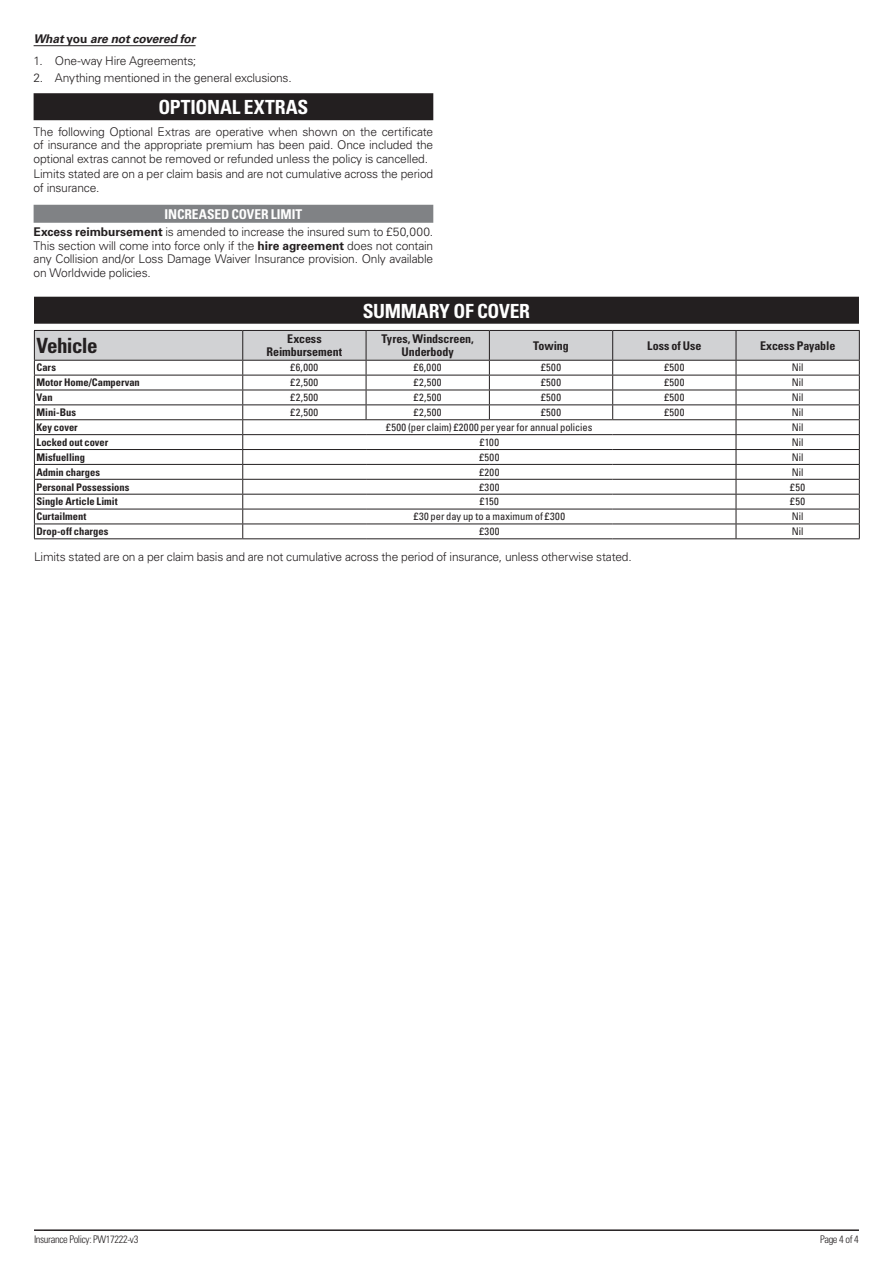
<style>
.page{position:relative;width:893px;height:1263px;background:#fff}
.page>*{position:absolute;margin:0;border:0;box-sizing:border-box;transform-origin:0 0}
.Body{font:700 condensed 21px "Univers LT Std";letter-spacing:-.03em;color:#231f20}
.Heading_1{font:700 condensed 19.5px "Univers LT Std";letter-spacing:-.01em;color:#fff}
.Heading_2__add_to_co{font:700 condensed 13.5px "Univers LT Std";letter-spacing:-.01em;color:#fff}
.Body-2{font:300 12px/13.5px "Univers LT Std";letter-spacing:-.015em;color:#231f20;text-align:justify}
.Body-3{font:700 condensed 12px/13.5px "Univers LT Std";letter-spacing:-.005em;color:#231f20;text-align:center}
.What_You_Are_Covered{font:italic 700 12px "Univers LT Std";letter-spacing:-.01em;color:#231f20}
.Body_Summary_Table{font:condensed 10.5px "Univers LT Std";letter-spacing:.01em;color:#231f20}
.Body_Summary_Table-2{font:700 condensed 10.5px "Univers LT Std";letter-spacing:-.005em;color:#231f20}
.t1{font:300 condensed 10.5px "Univers LT Std";letter-spacing:-.035em;color:#231f20}
.s1{font-style:normal}
.s2{font-weight:700}
</style>
<div class="page">
<hr style="left:34px;top:1229px;width:825px;height:2px;background:#231f20">
<hr style="left:34px;top:45px;width:162px;height:1px;background:#231f20">
<div style="left:34px;top:93px;width:399px;height:27px;background:#231f20"></div>
<div style="left:34px;top:205px;width:399px;height:18px;background:#808285"></div>
<div style="left:34px;top:297px;width:825px;height:27px;background:#231f20"></div>
<svg style="left:34px;top:539px;width:825px;height:1px"></svg>
<hr style="left:243px;top:538px;width:123px;height:1px;background:#231f20">
<hr style="left:366px;top:538px;width:123px;height:1px;background:#231f20">
<hr style="left:489px;top:538px;width:124px;height:1px;background:#231f20">
<hr style="left:613px;top:538px;width:123px;height:1px;background:#231f20">
<hr style="left:736px;top:538px;width:124px;height:1px;background:#231f20">
<svg style="left:34px;top:330px;width:826px;height:208px"></svg>
<hr style="left:34px;top:434px;width:209px;height:1px;background:#231f20">
<hr style="left:34px;top:538px;width:209px;height:1px;background:#231f20">
<p class="What_You_Are_Covered" style="left:34px;top:31px;width:163px">What <span class="s1">you</span> are not covered for</p>
<p class="Body-2" style="left:34px;top:54px;width:164px">1. One-way Hire Agreements;</p>
<p class="Body-2" style="left:34px;top:71px;width:260px">2. Anything mentioned in the general exclusions.</p>
<p class="Heading_1" style="left:158px;top:95px;width:151px">OPTIONAL EXTRAS</p>
<p class="Body-2" style="left:34px;top:125px;width:401px">The following Optional Extras are operative when shown on the certificate of insurance and the appropriate premium has been paid. Once included the optional extras cannot be removed or refunded unless the policy is cancelled.</p>
<p class="Body-2" style="left:34px;top:167px;width:401px">Limits stated are on a per claim basis and are not cumulative across the period of insurance.</p>
<p class="Heading_2__add_to_co" style="left:165px;top:206px;width:139px">INCREASED COVER LIMIT</p>
<p class="Body-2" style="left:34px;top:225px;width:401px"><span class="s2">Excess reimbursement</span> is amended to increase the insured sum to £50,000.<br>This section will come into force only if the <span class="s2">hire agreement</span> does not contain any Collision and/or Loss Damage Waiver Insurance provision. Only available on Worldwide policies.</p>
<p class="Heading_1" style="left:363px;top:299px;width:169px">SUMMARY OF COVER</p>
<p class="Body" style="left:37px;top:333px;width:63px">Vehicle</p>
<p class="Body-3" style="left:267px;top:332px;width:77px">Excess<br>Reimbursement</p>
<p class="Body-3" style="left:381px;top:332px;width:94px">Tyres, Windscreen,<br>Underbody</p>
<p class="Body-3" style="left:533px;top:339px;width:37px">Towing</p>
<p class="Body-3" style="left:647px;top:339px;width:56px">Loss of Use</p>
<p class="Body-3" style="left:760px;top:339px;width:77px">Excess Payable</p>
<p class="Body_Summary_Table-2" style="left:37px;top:361px;width:21px">Cars</p>
<p class="Body_Summary_Table" style="left:291px;top:361px;width:29px">£6,000</p>
<p class="Body_Summary_Table" style="left:414px;top:361px;width:29px">£6,000</p>
<p class="Body_Summary_Table" style="left:541px;top:361px;width:21px">£500</p>
<p class="Body_Summary_Table" style="left:664px;top:361px;width:21px">£500</p>
<p class="Body_Summary_Table" style="left:792px;top:361px;width:13px">Nil</p>
<p class="Body_Summary_Table-2" style="left:37px;top:376px;width:105px">Motor Home/Campervan</p>
<p class="Body_Summary_Table" style="left:291px;top:376px;width:29px">£2,500</p>
<p class="Body_Summary_Table" style="left:414px;top:376px;width:29px">£2,500</p>
<p class="Body_Summary_Table" style="left:541px;top:376px;width:21px">£500</p>
<p class="Body_Summary_Table" style="left:664px;top:376px;width:21px">£500</p>
<p class="Body_Summary_Table" style="left:792px;top:376px;width:13px">Nil</p>
<p class="Body_Summary_Table-2" style="left:37px;top:391px;width:18px">Van</p>
<p class="Body_Summary_Table" style="left:291px;top:391px;width:29px">£2,500</p>
<p class="Body_Summary_Table" style="left:414px;top:391px;width:29px">£2,500</p>
<p class="Body_Summary_Table" style="left:541px;top:391px;width:21px">£500</p>
<p class="Body_Summary_Table" style="left:664px;top:391px;width:21px">£500</p>
<p class="Body_Summary_Table" style="left:792px;top:391px;width:13px">Nil</p>
<p class="Body_Summary_Table-2" style="left:37px;top:406px;width:41px">Mini-Bus</p>
<p class="Body_Summary_Table" style="left:291px;top:406px;width:29px">£2,500</p>
<p class="Body_Summary_Table" style="left:414px;top:406px;width:29px">£2,500</p>
<p class="Body_Summary_Table" style="left:541px;top:406px;width:21px">£500</p>
<p class="Body_Summary_Table" style="left:664px;top:406px;width:21px">£500</p>
<p class="Body_Summary_Table" style="left:792px;top:406px;width:13px">Nil</p>
<p class="Body_Summary_Table-2" style="left:37px;top:421px;width:43px">Key cover</p>
<p class="Body_Summary_Table" style="left:386px;top:421px;width:208px">£500 (per claim) £2000 per year for annual policies</p>
<p class="Body_Summary_Table" style="left:792px;top:421px;width:13px">Nil</p>
<p class="Body_Summary_Table-2" style="left:37px;top:436px;width:73px">Locked out cover</p>
<p class="Body_Summary_Table" style="left:480px;top:435px;width:21px">£100</p>
<p class="Body_Summary_Table" style="left:792px;top:435px;width:13px">Nil</p>
<p class="Body_Summary_Table-2" style="left:37px;top:451px;width:50px">Misfuelling</p>
<p class="Body_Summary_Table" style="left:479px;top:450px;width:21px">£500</p>
<p class="Body_Summary_Table" style="left:792px;top:450px;width:13px">Nil</p>
<p class="Body_Summary_Table-2" style="left:37px;top:465px;width:65px">Admin charges</p>
<p class="Body_Summary_Table" style="left:479px;top:465px;width:21px">£200</p>
<p class="Body_Summary_Table" style="left:792px;top:465px;width:13px">Nil</p>
<p class="Body_Summary_Table-2" style="left:37px;top:480px;width:94px">Personal Possessions</p>
<p class="Body_Summary_Table" style="left:479px;top:480px;width:22px">£300</p>
<p class="Body_Summary_Table" style="left:790px;top:480px;width:16px">£50</p>
<p class="Body_Summary_Table-2" style="left:37px;top:495px;width:83px">Single Article Limit</p>
<p class="Body_Summary_Table" style="left:480px;top:495px;width:21px">£150</p>
<p class="Body_Summary_Table" style="left:790px;top:495px;width:16px">£50</p>
<p class="Body_Summary_Table-2" style="left:37px;top:510px;width:51px">Curtailment</p>
<p class="Body_Summary_Table" style="left:414px;top:510px;width:153px">£30 per day up to a maximum of £300</p>
<p class="Body_Summary_Table" style="left:792px;top:510px;width:13px">Nil</p>
<p class="Body_Summary_Table-2" style="left:37px;top:525px;width:73px">Drop-off charges</p>
<p class="Body_Summary_Table" style="left:479px;top:525px;width:22px">£300</p>
<p class="Body_Summary_Table" style="left:792px;top:525px;width:13px">Nil</p>
<p class="Body-2" style="left:34px;top:550px;width:599px">Limits stated are on a per claim basis and are not cumulative across the period of insurance, unless otherwise stated.</p>
<p class="t1" style="left:34px;top:1233px;width:106px">Insurance Policy: PW17222-v3</p>
<p class="t1" style="left:820px;top:1233px;width:40px">Page 4 of 4</p>
</div>
